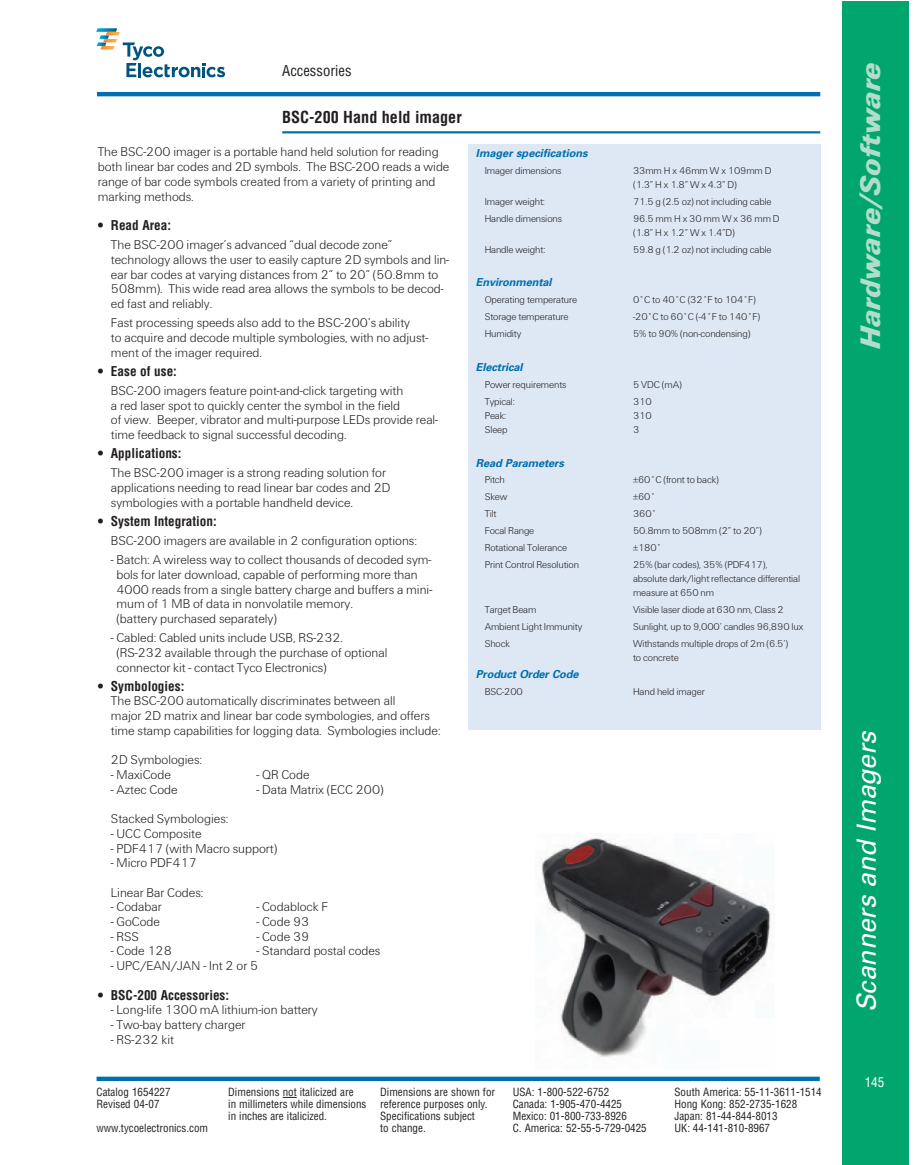
<style>
.page{position:relative;width:918px;height:1165px;background:#fff}
.page>*{position:absolute;margin:0;border:0;box-sizing:border-box;transform-origin:0 0}
.t1{font:italic 900 29.4px "U76 Univers";color:#b2ddcc}
.t2{font:italic 26.4px "Univers";color:#fff}
.t3{font:700 condensed 16.2px "Helvetica";color:#231f20}
.t4{font:condensed 14.7px "Helvetica";color:#231f20}
.t5{font:300 13.2px/14.7px "U45 Univers";color:#231f20}
.t6{font:700 condensed 13.2px "Helvetica";color:#231f20}
.t7{font:condensed 13.2px "Helvetica";color:#fff}
.t8{font:condensed 10.95px "Helvetica";color:#231f20}
.t9{font:italic 700 10.95px "Univers";color:#006faf}
.t10{font:300 10.35px/14px "U45 Univers";letter-spacing:-.01em;color:#231f20}
</style>
<div class="page">
<div style="left:842px;top:1px;width:66px;height:1163px;background:#00a66e"></div>
<svg style="left:283px;top:1096px;width:14px;height:1px"></svg>
<svg style="left:97px;top:1076px;width:723px;height:4px;background:#2a86bc"></svg>
<hr style="left:282px;top:131px;width:538px;height:2px;background:#006faf">
<hr style="left:97px;top:92px;width:723px;height:4px;background:#006faf">
<svg style="left:97px;top:28px;width:128px;height:49px"></svg>
<div style="left:468px;top:144px;width:353px;height:586px;background:#dee8f4"></div>
<img style="left:539px;top:833px;width:233px;height:225px">
<p class="t4" style="left:282px;top:65px;width:71px">Accessories</p>
<p class="t3" style="left:282px;top:111px;width:181px">BSC-200 Hand held imager</p>
<p class="t5" style="left:98px;top:146px;width:353px">The BSC-200 imager is a portable hand held solution for reading both linear bar codes and 2D symbols. The BSC-200 reads a wide range of bar code symbols created from a variety of printing and marking methods.</p>
<p class="t6" style="left:98px;top:220px;width:75px">• Read Area:</p>
<p class="t5" style="left:111px;top:238px;width:340px">The BSC-200 imager’s advanced “dual decode zone” technology allows the user to easily capture 2D symbols and lin&shy;ear bar codes at varying distances from 2” to 20” (50.8mm to 508mm). This wide read area allows the symbols to be decod&shy;ed fast and reliably.</p>
<p class="t5" style="left:111px;top:316px;width:319px">Fast processing speeds also add to the BSC-200’s ability<br>to acquire and decode multiple symbologies, with no adjust&shy;ment of the imager required.</p>
<p class="t6" style="left:98px;top:366px;width:81px">• Ease of use:</p>
<p class="t5" style="left:111px;top:384px;width:329px">BSC-200 imagers feature point-and-click targeting with<br>a red laser spot to quickly center the symbol in the field<br>of view. Beeper, vibrator and multi-purpose LEDs provide real&shy;time feedback to signal successful decoding.</p>
<p class="t6" style="left:98px;top:448px;width:85px">• Applications:</p>
<p class="t5" style="left:111px;top:466px;width:281px">The BSC-200 imager is a strong reading solution for applications needing to read linear bar codes and 2D symbologies with a portable handheld device.</p>
<p class="t6" style="left:98px;top:516px;width:121px">• System Integration:</p>
<p class="t5" style="left:111px;top:534px;width:308px">BSC-200 imagers are available in 2 configuration options:</p>
<p class="t5" style="left:116px;top:553px;width:317px;text-indent:-6px">- Batch: A wireless way to collect thousands of decoded sym&shy;bols for later download, capable of performing more than 4000 reads from a single battery charge and buffers a mini&shy;mum of 1 MB of data in nonvolatile memory.<br>(battery purchased separately)</p>
<p class="t5" style="left:116px;top:631px;width:273px;text-indent:-6px">- Cabled: Cabled units include USB, RS-232. (RS-232 available through the purchase of optional connector kit - contact Tyco Electronics)</p>
<p class="t6" style="left:98px;top:680px;width:88px">• Symbologies:</p>
<p class="t5" style="left:111px;top:694px;width:331px">The BSC-200 automatically discriminates between all<br>major 2D matrix and linear bar code symbologies, and offers time stamp capabilities for logging data. Symbologies include:</p>
<p class="t5" style="left:111px;top:753px;width:93px">2D Symbologies:</p>
<p class="t5" style="left:111px;top:768px;width:61px">- MaxiCode</p>
<p class="t5" style="left:256px;top:768px;width:55px">- QR Code</p>
<p class="t5" style="left:111px;top:783px;width:68px">- Aztec Code</p>
<p class="t5" style="left:256px;top:783px;width:129px">- Data Matrix (ECC 200)</p>
<p class="t5" style="left:111px;top:812px;width:119px">Stacked Symbologies:</p>
<p class="t5" style="left:111px;top:827px;width:92px">- UCC Composite</p>
<p class="t5" style="left:111px;top:841px;width:168px">- PDF417 (with Macro support)</p>
<p class="t5" style="left:111px;top:856px;width:87px">- Micro PDF417</p>
<p class="t5" style="left:111px;top:886px;width:94px">Linear Bar Codes:</p>
<p class="t5" style="left:111px;top:900px;width:52px">- Codabar</p>
<p class="t5" style="left:256px;top:900px;width:73px">- Codablock F</p>
<p class="t5" style="left:111px;top:915px;width:51px">- GoCode</p>
<p class="t5" style="left:256px;top:915px;width:54px">- Code 93</p>
<p class="t5" style="left:111px;top:930px;width:30px">- RSS</p>
<p class="t5" style="left:256px;top:930px;width:54px">- Code 39</p>
<p class="t5" style="left:111px;top:944px;width:62px">- Code 128</p>
<p class="t5" style="left:256px;top:944px;width:125px">- Standard postal codes</p>
<p class="t5" style="left:111px;top:959px;width:149px">- UPC/EAN/JAN - Int 2 or 5</p>
<p class="t6" style="left:98px;top:989px;width:133px">• BSC-200 Accessories:</p>
<p class="t5" style="left:111px;top:1003px;width:208px">- Long-life 1300 mA lithium-ion battery</p>
<p class="t5" style="left:111px;top:1018px;width:136px">- Two-bay battery charger</p>
<p class="t5" style="left:111px;top:1033px;width:64px">- RS-232 kit</p>
<p class="t9" style="left:476px;top:149px;width:115px">Imager specifications</p>
<p class="t10" style="left:485px;top:164px;width:78px">Imager dimensions</p>
<p class="t10" style="left:633px;top:164px;width:140px">33mm H x 46mm W x 109mm D (1.3” H x 1.8” W x 4.3” D)</p>
<p class="t10" style="left:485px;top:195px;width:62px">Imager weight:</p>
<p class="t10" style="left:633px;top:195px;width:140px">71.5 g (2.5 oz) not including cable</p>
<p class="t10" style="left:485px;top:212px;width:79px">Handle dimensions</p>
<p class="t10" style="left:633px;top:212px;width:148px">96.5 mm H x 30 mm W x 36 mm D (1.8” H x 1.2” W x 1.4”D)</p>
<p class="t10" style="left:485px;top:243px;width:62px">Handle weight:</p>
<p class="t10" style="left:633px;top:243px;width:140px">59.8 g (1.2 oz) not including cable</p>
<p class="t9" style="left:476px;top:278px;width:79px">Environmental</p>
<p class="t10" style="left:485px;top:294px;width:94px">Operating temperature</p>
<p class="t10" style="left:633px;top:294px;width:124px">0˚C to 40˚C (32˚F to 104˚F)</p>
<p class="t10" style="left:485px;top:311px;width:85px">Storage temperature</p>
<p class="t10" style="left:633px;top:311px;width:129px">-20˚C to 60˚C (-4˚F to 140˚F)</p>
<p class="t10" style="left:485px;top:327px;width:38px">Humidity</p>
<p class="t10" style="left:633px;top:327px;width:119px">5% to 90% (non-condensing)</p>
<p class="t9" style="left:476px;top:363px;width:50px">Electrical</p>
<p class="t10" style="left:485px;top:378px;width:83px">Power requirements</p>
<p class="t10" style="left:633px;top:378px;width:50px">5 VDC (mA)</p>
<p class="t10" style="left:485px;top:395px;width:32px">Typical:</p>
<p class="t10" style="left:633px;top:395px;width:20px">310</p>
<p class="t10" style="left:485px;top:409px;width:23px">Peak:</p>
<p class="t10" style="left:633px;top:409px;width:20px">310</p>
<p class="t10" style="left:485px;top:423px;width:24px">Sleep</p>
<p class="t10" style="left:633px;top:423px;width:8px">3</p>
<p class="t9" style="left:476px;top:458px;width:92px">Read Parameters</p>
<p class="t10" style="left:485px;top:474px;width:22px">Pitch</p>
<p class="t10" style="left:633px;top:474px;width:87px">±60˚C (front to back)</p>
<p class="t10" style="left:485px;top:491px;width:24px">Skew</p>
<p class="t10" style="left:633px;top:491px;width:24px">±60˚</p>
<p class="t10" style="left:485px;top:508px;width:13px">Tilt</p>
<p class="t10" style="left:633px;top:508px;width:25px">360˚</p>
<p class="t10" style="left:485px;top:524px;width:51px">Focal Range</p>
<p class="t10" style="left:633px;top:524px;width:130px">50.8mm to 508mm (2” to 20”)</p>
<p class="t10" style="left:485px;top:541px;width:84px">Rotational Tolerance</p>
<p class="t10" style="left:633px;top:541px;width:30px">±180˚</p>
<p class="t10" style="left:485px;top:558px;width:96px">Print Control Resolution</p>
<p class="t10" style="left:633px;top:558px;width:169px">25% (bar codes), 35% (PDF417), absolute dark/light reflectance differential measure at 650 nm</p>
<p class="t10" style="left:485px;top:603px;width:53px">Target Beam</p>
<p class="t10" style="left:633px;top:603px;width:152px">Visible laser diode at 630 nm, Class 2</p>
<p class="t10" style="left:485px;top:620px;width:99px">Ambient Light Immunity</p>
<p class="t10" style="left:633px;top:620px;width:172px">Sunlight, up to 9,000’ candles 96,890 lux</p>
<p class="t10" style="left:485px;top:637px;width:27px">Shock</p>
<p class="t10" style="left:633px;top:637px;width:157px">Withstands multiple drops of 2m (6.5’) to concrete</p>
<p class="t9" style="left:476px;top:669px;width:106px">Product Order Code</p>
<p class="t10" style="left:485px;top:685px;width:40px">BSC-200</p>
<p class="t10" style="left:633px;top:685px;width:73px">Hand held imager</p>
<p class="t8" style="left:97px;top:1087px;width:76px">Catalog 1654227</p>
<p class="t8" style="left:228px;top:1087px;width:127px">Dimensions not italicized are</p>
<p class="t8" style="left:380px;top:1087px;width:116px">Dimensions are shown for</p>
<p class="t8" style="left:513px;top:1087px;width:98px">USA: 1-800-522-6752</p>
<p class="t8" style="left:675px;top:1087px;width:149px">South America: 55-11-3611-1514</p>
<p class="t8" style="left:97px;top:1099px;width:65px">Revised 04-07</p>
<p class="t8" style="left:228px;top:1099px;width:261px">in millimeters while dimensions reference purposes only.</p>
<p class="t8" style="left:513px;top:1099px;width:111px">Canada: 1-905-470-4425</p>
<p class="t8" style="left:675px;top:1099px;width:124px">Hong Kong: 852-2735-1628</p>
<p class="t8" style="left:228px;top:1111px;width:100px">in inches are italicized.</p>
<p class="t8" style="left:380px;top:1111px;width:96px">Specifications subject</p>
<p class="t8" style="left:513px;top:1111px;width:116px">Mexico: 01-800-733-8926</p>
<p class="t8" style="left:675px;top:1111px;width:105px">Japan: 81-44-844-8013</p>
<p class="t8" style="left:97px;top:1123px;width:113px">www.tycoelectronics.com</p>
<p class="t8" style="left:380px;top:1123px;width:47px">to change.</p>
<p class="t8" style="left:513px;top:1123px;width:136px">C. America: 52-55-5-729-0425</p>
<p class="t8" style="left:675px;top:1123px;width:97px">UK: 44-141-810-8967</p>
<h1 class="t1" style="left:861px;top:349px;width:288px;rotate:-90deg">Hardware/Software</h1>
<h2 class="t2" style="left:857px;top:1012px;width:287px;rotate:-90deg">Scanners and Imagers</h2>
<p class="t7" style="left:865px;top:1076px;width:21px">145</p>
</div>
